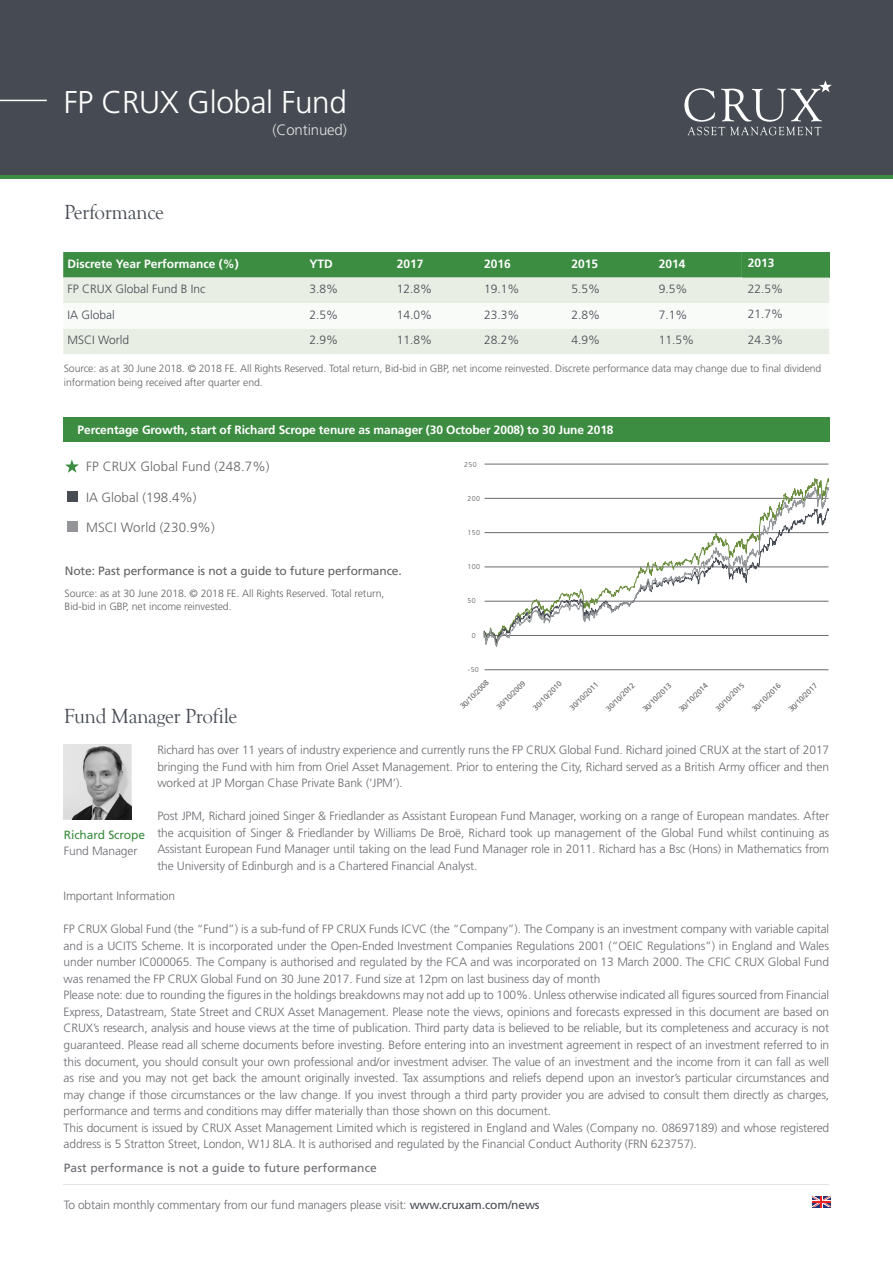
<style>
.page{position:relative;width:893px;height:1263px;background:#fff}
.page>*{position:absolute;margin:0;border:0;box-sizing:border-box;transform-origin:0 0}
.t1{font:300 31.5px "Frutiger";letter-spacing:-.01em;color:#fff}
.t2{font:21px "Goudy Old Style T";letter-spacing:-.02em;color:#464b53}
.t3{font:300 15px "Frutiger";letter-spacing:-.01em;color:#e4e2e3}
.t4{font:300 13.35px "Frutiger";letter-spacing:.01em;color:#636366}
.t5{font:300 12px/16.5px "Frutiger";letter-spacing:-.01em;color:#6a6a71;text-align:justify}
.Tablet_top{font:700 12px "Frutiger";letter-spacing:-.01em;color:#fff}
.Table{font:300 12px "Frutiger";color:#464b53}
.t6{font:12px "Frutiger";letter-spacing:-.01em;color:#636366}
.t7{font:12px "Frutiger";letter-spacing:.01em;color:#6a6a71}
.t8{font:12px "Frutiger";letter-spacing:-.01em;color:#3c8c41}
.t9{font:300 10.5px/13.5px "Frutiger";letter-spacing:-.005em;color:#636366}
.t10{font:7.5px "Frutiger";color:#636366}
.t11{font:300 7.05px "Frutiger";letter-spacing:.05em;color:#595a5a}
.s1{font-weight:400;color:#464b53}
</style>
<div class="page">
<div style="left:0;top:0;width:893px;height:175px;background:#464b53"></div>
<hr style="left:0;top:175px;width:893px;height:4px;background:#3c8c41">
<hr style="left:0;top:100px;width:47px;height:1px;background:#fff">
<svg style="left:684px;top:80px;width:148px;height:55px"></svg>
<img style="left:64px;top:745px;width:67px;height:74px">
<hr style="left:64px;top:1184px;width:765px;height:1px;background:#e4e2e3">
<svg style="left:63px;top:252px;width:679px;height:26px;background:#418e45"></svg>
<div style="left:742px;top:252px;width:87px;height:26px;background:#3c8c41"></div>
<div style="left:63px;top:278px;width:766px;height:76px;background:#e8eee3"></div>
<svg style="left:63px;top:303px;width:766px;height:26px"></svg>
<div style="left:64px;top:418px;width:766px;height:24px;background:#3c8c41"></div>
<hr style="left:485px;top:464px;width:343px;height:1px;background:#6a6a71">
<hr style="left:485px;top:669px;width:343px;height:1px;background:#6a6a71">
<svg style="left:483px;top:479px;width:346px;height:168px"></svg>
<div style="left:67px;top:491px;width:10px;height:11px;background:#484c54"></div>
<div style="left:67px;top:521px;width:10px;height:11px;background:#939598"></div>
<svg style="left:65px;top:459px;width:14px;height:14px"></svg>
<svg style="left:812px;top:1196px;width:19px;height:11px"></svg>
<p class="t1" style="left:64px;top:84px;width:285px">FP CRUX Global Fund</p>
<p class="t3" style="left:273px;top:122px;width:76px">(Continued)</p>
<p class="t2" style="left:64px;top:201px;width:102px">Performance</p>
<p class="Tablet_top" style="left:67px;top:257px;width:173px">Discrete Year Performance (%)</p>
<p class="Tablet_top" style="left:310px;top:257px;width:25px">YTD</p>
<p class="Tablet_top" style="left:397px;top:257px;width:28px">2017</p>
<p class="Tablet_top" style="left:484px;top:257px;width:28px">2016</p>
<p class="Tablet_top" style="left:571px;top:257px;width:28px">2015</p>
<p class="Tablet_top" style="left:659px;top:257px;width:28px">2014</p>
<p class="Tablet_top" style="left:748px;top:256px;width:28px">2013</p>
<p class="Table" style="left:67px;top:282px;width:140px">FP CRUX Global Fund B Inc</p>
<p class="Table" style="left:310px;top:282px;width:30px">3.8%</p>
<p class="Table" style="left:397px;top:282px;width:37px">12.8%</p>
<p class="Table" style="left:484px;top:282px;width:37px">19.1%</p>
<p class="Table" style="left:571px;top:282px;width:30px">5.5%</p>
<p class="Table" style="left:659px;top:282px;width:30px">9.5%</p>
<p class="Table" style="left:748px;top:282px;width:37px">22.5%</p>
<p class="Table" style="left:67px;top:308px;width:49px">IA Global</p>
<p class="Table" style="left:310px;top:308px;width:30px">2.5%</p>
<p class="Table" style="left:397px;top:308px;width:37px">14.0%</p>
<p class="Table" style="left:484px;top:308px;width:37px">23.3%</p>
<p class="Table" style="left:571px;top:308px;width:30px">2.8%</p>
<p class="Table" style="left:659px;top:308px;width:30px">7.1%</p>
<p class="Table" style="left:748px;top:308px;width:37px">21.7%</p>
<p class="Table" style="left:67px;top:333px;width:63px">MSCI World</p>
<p class="Table" style="left:310px;top:333px;width:30px">2.9%</p>
<p class="Table" style="left:397px;top:333px;width:37px">11.8%</p>
<p class="Table" style="left:484px;top:333px;width:37px">28.2%</p>
<p class="Table" style="left:571px;top:333px;width:30px">4.9%</p>
<p class="Table" style="left:659px;top:333px;width:37px">11.5%</p>
<p class="Table" style="left:748px;top:333px;width:37px">24.3%</p>
<p class="t9" style="left:64px;top:362px;width:759px">Source: as at 30 June 2018. © 2018 FE. All Rights Reserved. Total return, Bid-bid in GBP, net income reinvested. Discrete performance data may change due to final dividend information being received after quarter end.</p>
<p class="Tablet_top" style="left:78px;top:423px;width:537px">Percentage Growth, start of Richard Scrope tenure as manager (30 October 2008) to 30 June 2018</p>
<p class="t4" style="left:86px;top:459px;width:185px">FP CRUX Global Fund (248.7%)</p>
<p class="t4" style="left:86px;top:490px;width:112px">IA Global (198.4%)</p>
<p class="t4" style="left:86px;top:520px;width:130px">MSCI World (230.9%)</p>
<p class="t6" style="left:65px;top:564px;width:339px">Note: Past performance is not a guide to future performance.</p>
<p class="t9" style="left:65px;top:586px;width:321px">Source: as at 30 June 2018. © 2018 FE. All Rights Reserved. Total return,<br>Bid-bid in GBP, net income reinvested.</p>
<p class="t11" style="left:464px;top:460px;width:14px">250</p>
<p class="t11" style="left:467px;top:494px;width:14px">200</p>
<p class="t11" style="left:467px;top:528px;width:14px">150</p>
<p class="t11" style="left:467px;top:563px;width:14px">100</p>
<p class="t11" style="left:467px;top:597px;width:10px">50</p>
<p class="t11" style="left:472px;top:631px;width:5px">0</p>
<p class="t11" style="left:468px;top:665px;width:12px">-50</p>
<p class="t10" style="left:458px;top:704px;width:39px;rotate:-45deg">30/10/2008</p>
<p class="t10" style="left:495px;top:705px;width:39px;rotate:-45deg">30/10/2009</p>
<p class="t10" style="left:531px;top:706px;width:39px;rotate:-45deg">30/10/2010</p>
<p class="t10" style="left:568px;top:706px;width:39px;rotate:-45deg">30/10/2011</p>
<p class="t10" style="left:604px;top:707px;width:39px;rotate:-45deg">30/10/2012</p>
<p class="t10" style="left:641px;top:707px;width:39px;rotate:-45deg">30/10/2013</p>
<p class="t10" style="left:677px;top:707px;width:39px;rotate:-45deg">30/10/2014</p>
<p class="t10" style="left:714px;top:707px;width:39px;rotate:-45deg">30/10/2015</p>
<p class="t10" style="left:750px;top:707px;width:39px;rotate:-45deg">30/10/2016</p>
<p class="t10" style="left:787px;top:707px;width:39px;rotate:-45deg">30/10/2017</p>
<p class="t2" style="left:64px;top:704px;width:175px">Fund Manager Profile</p>
<p class="t5" style="left:157px;top:742px;width:673px">Richard has over 11 years of industry experience and currently runs the FP CRUX Global Fund. Richard joined CRUX at the start of 2017 bringing the Fund with him from Oriel Asset Management. Prior to entering the City, Richard served as a British Army officer and then worked at JP Morgan Chase Private Bank (‘JPM’).</p>
<p class="t5" style="left:157px;top:808px;width:673px">Post JPM, Richard joined Singer &amp; Friedlander as Assistant European Fund Manager, working on a range of European mandates. After the acquisition of Singer &amp; Friedlander by Williams De Broë, Richard took up management of the Global Fund whilst continuing as Assistant European Fund Manager until taking on the lead Fund Manager role in 2011. Richard has a Bsc (Hons) in Mathematics from the University of Edinburgh and is a Chartered Financial Analyst.</p>
<p class="t8" style="left:64px;top:827px;width:83px">Richard Scrope</p>
<p class="t5" style="left:64px;top:843px;width:75px">Fund Manager</p>
<p class="t5" style="left:64px;top:888px;width:113px">Important Information</p>
<p class="t5" style="left:64px;top:921px;width:767px">FP CRUX Global Fund (the “Fund”) is a sub-fund of FP CRUX Funds ICVC (the “Company”). The Company is an investment company with variable capital and is a UCITS Scheme. It is incorporated under the Open-Ended Investment Companies Regulations 2001 (“OEIC Regulations”) in England and Wales under number IC000065. The Company is authorised and regulated by the FCA and was incorporated on 13 March 2000. The CFIC CRUX Global Fund was renamed the FP CRUX Global Fund on 30 June 2017. Fund size at 12pm on last business day of month</p>
<p class="t5" style="left:64px;top:987px;width:767px">Please note: due to rounding the figures in the holdings breakdowns may not add up to 100%. Unless otherwise indicated all figures sourced from Financial Express, Datastream, State Street and CRUX Asset Management. Please note the views, opinions and forecasts expressed in this document are based on CRUX’s research, analysis and house views at the time of publication. Third party data is believed to be reliable, but its completeness and accuracy is not guaranteed. Please read all scheme documents before investing. Before entering into an investment agreement in respect of an investment referred to in this document, you should consult your own professional and/or investment adviser. The value of an investment and the income from it can fall as well as rise and you may not get back the amount originally invested. Tax assumptions and reliefs depend upon an investor’s particular circumstances and may change if those circumstances or the law change. If you invest through a third party provider you are advised to consult them directly as charges, performance and terms and conditions may differ materially than those shown on this document.</p>
<p class="t5" style="left:64px;top:1119px;width:767px">This document is issued by CRUX Asset Management Limited which is registered in England and Wales (Company no. 08697189) and whose registered address is 5 Stratton Street, London, W1J 8LA. It is authorised and regulated by the Financial Conduct Authority (FRN 623757).</p>
<p class="t7" style="left:64px;top:1160px;width:314px">Past performance is not a guide to future performance</p>
<p class="t5" style="left:64px;top:1196px;width:477px">To obtain monthly commentary from our fund managers please visit: <span class="s1">www.cruxam.com/news</span></p>
</div>
